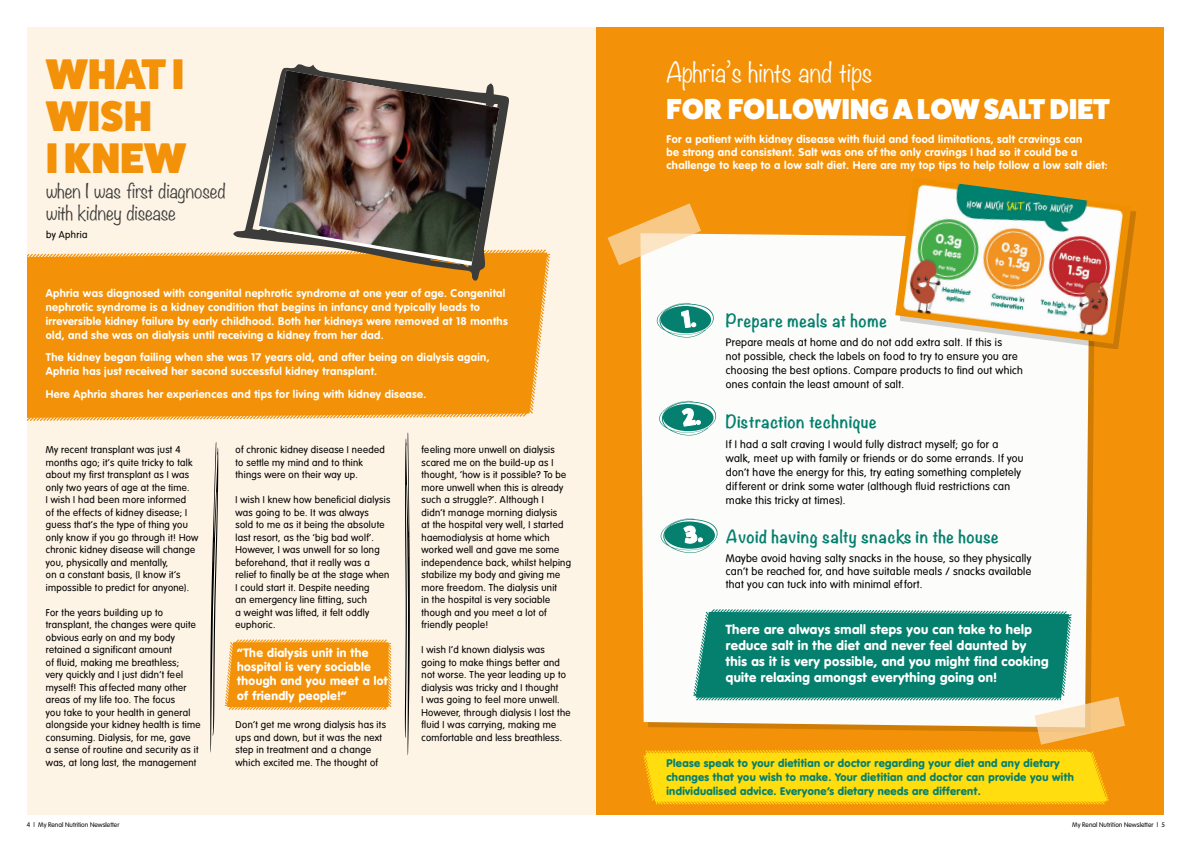
<style>
.page{position:relative;width:1191px;height:842px;background:#fff}
.page>*{position:absolute;margin:0;border:0;box-sizing:border-box;transform-origin:0 0}
.t1{font:800 43px/42px "Fat Frank";letter-spacing:.01em;color:#f39208}
.t2{font:800 29px "Fat Frank";letter-spacing:.01em;color:#fff}
.t3{font:300 24.4px "Noteworthy";color:#fff}
.t4{font:300 18px/22px "Noteworthy";color:#3c3c3b}
.t5{font:700 16px "Noteworthy";letter-spacing:.03em;color:#05806f}
.t6{font:900 13px/16px "VAG Rounded Std";letter-spacing:.03em;color:#fff}
.t7{font:900 12px/14.4px "VAG Rounded Std";letter-spacing:.03em;color:#fff}
.t8{font:700 11px/14px "VAG Rounded Std";letter-spacing:.03em;color:#fff}
.t9{font:300 11px/14px "Vag";letter-spacing:.03em;color:#000}
.t10{font:900 11px/14px "VAG Rounded Std";letter-spacing:.03em;color:#05806f}
.t11{font:300 10px/12.5px "Vag";letter-spacing:.03em;color:#000}
.t12{font:300 7px "VAG Rundschrift D";color:#000}
</style>
<div class="page">
<div style="left:45px;top:0;width:1146px;height:817px;background:#f39208"></div>
<div style="left:0;top:0;width:595px;height:829px;background:#fef4e6"></div>
<svg style="left:28px;top:249px;width:522px;height:172px;background:#f39715"></svg>
<svg style="left:405px;top:433px;width:5px;height:323px"></svg>
<svg style="left:233px;top:64px;width:276px;height:217px"></svg>
<svg style="left:259px;top:262px;width:240px;height:4px"></svg>
<img style="left:259px;top:70px;width:240px;height:192px">
<svg style="left:210px;top:442px;width:182px;height:311px"></svg>
<div style="left:640px;top:233px;width:449px;height:375px;background:#fcfcfa"></div>
<svg style="left:607px;top:203px;width:94px;height:62px"></svg>
<div style="left:0;top:0;width:1191px;height:842px;border:27px solid #fff"></div>
<div style="left:900px;top:182px;width:236px;height:167px;background:#000;opacity:.17"></div>
<img style="left:895px;top:182px;width:236px;height:162px">
<svg style="left:642px;top:608px;width:483px;height:197px"></svg>
<svg style="left:656px;top:303px;width:58px;height:34px;background:#65b0a5"></svg>
<svg style="left:659px;top:401px;width:57px;height:34px;background:#62afa3"></svg>
<svg style="left:660px;top:518px;width:58px;height:35px;background:#69b2a7"></svg>
<h1 class="t1" style="left:46px;top:54px;width:141px">WHAT I<br>WISH<br>I KNEW</h1>
<h3 class="t4" style="left:46px;top:179px;width:181px">when I was first diagnosed with kidney disease</h3>
<p class="t11" style="left:46px;top:229px;width:43px">by Aphria</p>
<p class="t8" style="left:46px;top:286px;width:463px">Aphria was diagnosed with congenital nephrotic syndrome at one year of age. Congenital nephrotic syndrome is a kidney condition that begins in infancy and typically leads to irreversible kidney failure by early childhood. Both her kidneys were removed at 18 months old, and she was on dialysis until receiving a kidney from her dad.</p>
<p class="t8" style="left:46px;top:351px;width:445px">The kidney began failing when she was 17 years old, and after being on dialysis again,<br>Aphria has just received her second successful kidney transplant.</p>
<p class="t8" style="left:46px;top:387px;width:382px">Here Aphria shares her experiences and tips for living with kidney disease.</p>
<p class="t11" style="left:46px;top:444px;width:154px">My recent transplant was just 4 months ago; it’s quite tricky to talk about my first transplant as I was only two years of age at the time.<br>I wish I had been more informed<br>of the effects of kidney disease; I guess that’s the type of thing you only know if you go through it! How chronic kidney disease will change you, physically and mentally,<br>on a constant basis, (I know it’s impossible to predict for anyone).</p>
<p class="t11" style="left:46px;top:606px;width:156px">For the years building up to transplant, the changes were quite obvious early on and my body retained a significant amount<br>of fluid, making me breathless;<br>very quickly and I just didn’t feel myself! This affected many other areas of my life too. The focus<br>you take to your health in general alongside your kidney health is time consuming. Dialysis, for me, gave<br>a sense of routine and security as it was, at long last, the management</p>
<p class="t11" style="left:235px;top:444px;width:151px">of chronic kidney disease I needed to settle my mind and to think things were on their way up.</p>
<p class="t11" style="left:235px;top:494px;width:156px">I wish I knew how beneficial dialysis was going to be. It was always<br>sold to me as it being the absolute last resort, as the ‘big bad wolf’.<br>However, I was unwell for so long beforehand, that it really was a relief to finally be at the stage when<br>I could start it. Despite needing<br>an emergency line fitting, such<br>a weight was lifted, it felt oddly euphoric.</p>
<p class="t7" style="left:237px;top:645px;width:152px">“The dialysis unit in the hospital is very sociable though and you meet a lot of friendly people!”</p>
<p class="t11" style="left:235px;top:719px;width:152px">Don’t get me wrong dialysis has its ups and down, but it was the next step in treatment and a change which excited me. The thought of</p>
<p class="t11" style="left:421px;top:444px;width:151px">feeling more unwell on dialysis scared me on the build-up as I thought, ‘how is it possible? To be more unwell when this is already such a struggle?’. Although I<br>didn’t manage morning dialysis<br>at the hospital very well, I started haemodialysis at home which worked well and gave me some independence back, whilst helping stabilize my body and giving me more freedom. The dialysis unit<br>in the hospital is very sociable though and you meet a lot of friendly people!</p>
<p class="t11" style="left:421px;top:644px;width:150px">I wish I’d known dialysis was going to make things better and not worse. The year leading up to dialysis was tricky and I thought<br>I was going to feel more unwell.<br>However, through dialysis I lost the fluid I was carrying, making me comfortable and less breathless.</p>
<h3 class="t3" style="left:666px;top:51px;width:207px">Aphria’s hints and tips</h3>
<h2 class="t2" style="left:666px;top:93px;width:445px">FOR FOLLOWING A LOW SALT DIET</h2>
<p class="t8" style="left:666px;top:133px;width:443px;line-height:13px">For a patient with kidney disease with fluid and food limitations, salt cravings can<br>be strong and consistent. Salt was one of the only cravings I had so it could be a challenge to keep to a low salt diet. Here are my top tips to help follow a low salt diet:</p>
<h3 class="t5" style="left:726px;top:306px;width:163px">Prepare meals at home</h3>
<p class="t9" style="left:726px;top:336px;width:299px">Prepare meals at home and do not add extra salt. If this is<br>not possible, check the labels on food to try to ensure you are choosing the best options. Compare products to find out which ones contain the least amount of salt.</p>
<h3 class="t5" style="left:726px;top:407px;width:152px">Distraction technique</h3>
<p class="t9" style="left:726px;top:437px;width:299px">If I had a salt craving I would fully distract myself; go for a walk, meet up with family or friends or do some errands. If you don’t have the energy for this, try eating something completely different or drink some water (although fluid restrictions can make this tricky at times).</p>
<h3 class="t5" style="left:726px;top:523px;width:274px">Avoid having salty snacks in the house</h3>
<p class="t9" style="left:726px;top:552px;width:307px;line-height:13px;text-align:justify">Maybe avoid having salty snacks in the house, so they physically can’t be reached for, and have suitable meals / snacks available that you can tuck into with minimal effort.</p>
<h3 class="t6" style="left:726px;top:621px;width:324px">There are always small steps you can take to help reduce salt in the diet and never feel daunted by this as it is very possible, and you might find cooking quite relaxing amongst everything going on!</h3>
<p class="t10" style="left:666px;top:756px;width:409px">Please speak to your dietitian or doctor regarding your diet and any dietary changes that you wish to make. Your dietitian and doctor can provide you with individualised advice. Everyone’s dietary needs are different.</p>
<p class="t12" style="left:27px;top:821px;width:94px">4 | My Renal Nutrition Newsletter</p>
<p class="t12" style="left:1072px;top:821px;width:94px">My Renal Nutrition Newsletter | 5</p>
</div>
